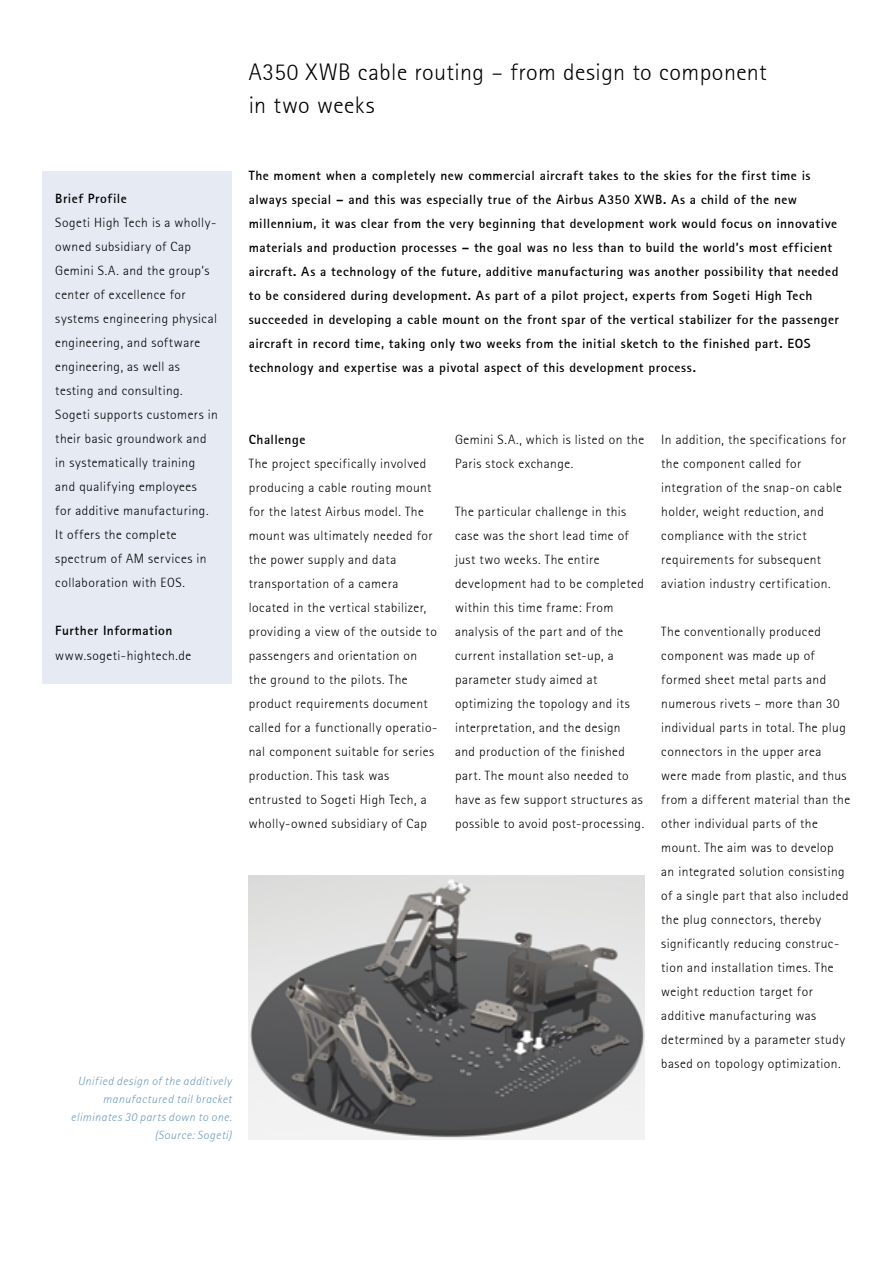
<style>
.page{position:relative;width:893px;height:1263px;background:#fff}
.page>*{position:absolute;margin:0;border:0;box-sizing:border-box;transform-origin:0 0}
.t1{font:24px/33px "Rotis San Ser T Ligh";letter-spacing:.02em;color:#000}
.t2{font:13.5px/24px "Rotis San Ser T Ligh";letter-spacing:.035em;color:#000}
.t3{font:700 13.5px/24px "Rotis San Ser T";letter-spacing:.035em;color:#000}
.t4{font:12px/18px "Rotis San Ser T Ligh Ital";letter-spacing:.035em;color:#6e9cc1;text-align:right}
</style>
<div class="page">
<img style="left:249px;top:876px;width:395px;height:263px">
<div style="left:43px;top:172px;width:189px;height:512px;background:#e5eaf3"></div>
<h1 class="t1" style="left:249px;top:56px;width:519px">A350 XWB cable routing – from design to component in two weeks</h1>
<p class="t3" style="left:55px;top:186px;width:73px">Brief Profile</p>
<p class="t2" style="left:55px;top:210px;width:164px">Sogeti High Tech is a wholly&shy;owned subsidiary of Cap<br>Gemini S.A. and the group‘s center of excellence for systems engineering physical engineering, and software engineering, as well as testing and consulting.<br>Sogeti supports customers in their basic groundwork and in systematically training and qualifying employees<br>for additive manufacturing.<br>It offers the complete spectrum of AM services in collaboration with EOS.</p>
<p class="t3" style="left:55px;top:618px;width:119px">Further Information</p>
<p class="t2" style="left:55px;top:643px;width:138px">www.sogeti-hightech.de</p>
<p class="t4" style="left:71px;top:1072px;width:162px">Unified design of the additively manufactured tail bracket eliminates 30 parts down to one. (Source: Sogeti)</p>
<p class="t3" style="left:249px;top:163px;width:592px">The moment when a completely new commercial aircraft takes to the skies for the first time is always special – and this was especially true of the Airbus A350 XWB. As a child of the new millennium, it was clear from the very beginning that development work would focus on innovative materials and production processes – the goal was no less than to build the world’s most efficient aircraft. As a technology of the future, additive manufacturing was another possibility that needed to be considered during development. As part of a pilot project, experts from Sogeti High Tech succeeded in developing a cable mount on the front spar of the vertical stabilizer for the passenger aircraft in record time, taking only two weeks from the initial sketch to the finished part. EOS technology and expertise was a pivotal aspect of this development process.</p>
<p class="t3" style="left:249px;top:427px;width:58px">Challenge</p>
<p class="t2" style="left:249px;top:451px;width:190px">The project specifically involved producing a cable routing mount for the latest Airbus model. The mount was ultimately needed for the power supply and data transportation of a camera located in the vertical stabilizer, providing a view of the outside to passengers and orientation on the ground to the pilots. The product requirements document called for a functionally operatio&shy;nal component suitable for series production. This task was entrusted to Sogeti High Tech, a wholly-owned subsidiary of Cap</p>
<p class="t2" style="left:455px;top:427px;width:191px">Gemini S.A., which is listed on the<br>Paris stock exchange.</p>
<p class="t2" style="left:455px;top:499px;width:191px">The particular challenge in this case was the short lead time of just two weeks. The entire development had to be completed within this time frame: From analysis of the part and of the current installation set-up, a parameter study aimed at optimizing the topology and its interpretation, and the design<br>and production of the finished part. The mount also needed to have as few support structures as possible to avoid post-processing.</p>
<p class="t2" style="left:661px;top:427px;width:187px">In addition, the specifications for the component called for integration of the snap-on cable holder, weight reduction, and compliance with the strict requirements for subsequent aviation industry certification.</p>
<p class="t2" style="left:661px;top:619px;width:190px">The conventionally produced component was made up of formed sheet metal parts and numerous rivets – more than 30 individual parts in total. The plug connectors in the upper area were made from plastic, and thus from a different material than the other individual parts of the mount. The aim was to develop<br>an integrated solution consisting of a single part that also included the plug connectors, thereby significantly reducing construc&shy;tion and installation times. The weight reduction target for additive manufacturing was determined by a parameter study based on topology optimization.</p>
</div>
